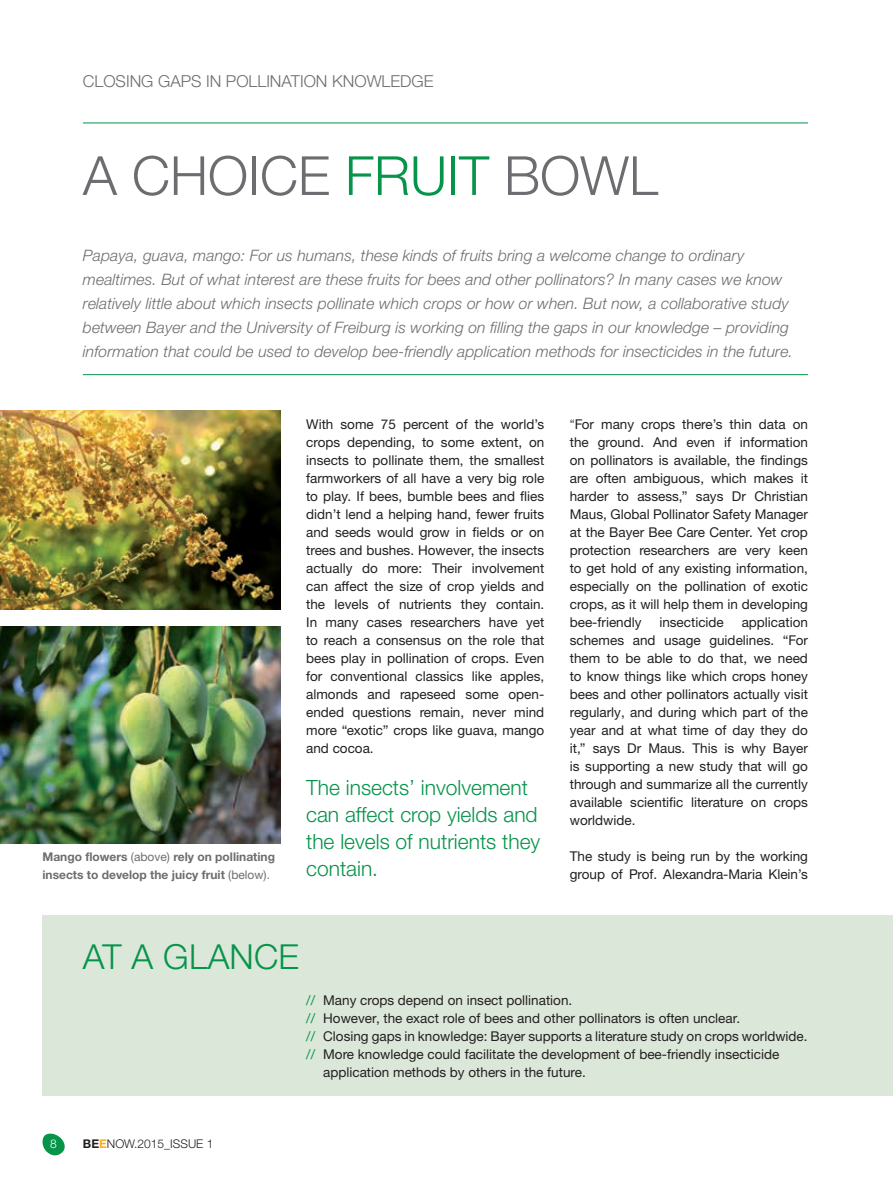
<style>
.page{position:relative;width:893px;height:1191px;background:#fff}
.page>*{position:absolute;margin:0;border:0;box-sizing:border-box;transform-origin:0 0}
.Headline_light_36pt{font:300 54px "Helvetica Neue LT Pro";color:#6c6d70}
.Subhead_light_23pt{font:300 34.5px "Helvetica Neue LT Pro";letter-spacing:.005em;color:#06934a}
.Copy_Highligt_14pt_Z{font:300 21px/27px "Helvetica Neue LT Pro";color:#06934a}
.Kopftext_11pt_Gross{font:300 16.5px "Helvetica Neue LT Pro";color:#6c6d70}
.Copy_italic_10_5pt{font:italic 300 15.75px/24px "Helvetica Neue LT Pro";letter-spacing:.005em;color:#6c6d70}
.Copy_9pt_schwarz{font:13.5px/18px "Helvetica Neue LTW1 G";color:#231f20;text-align:justify}
.Bildunterschrift_8pt{font:700 12px/18px "Helvetica Neue LTW1 G";color:#6c6d70}
.t1{font:300 12px "Helvetica Neue LT Pro";color:#231f20}
.t2{font:300 12px "Helvetica Neue LT Pro";color:#fff}
.s1{color:#06934a}
.s2{font-weight:400}
.s3{font-family:"Helvetica Neue LT Pro";font-weight:300}
.s4{font-family:"Helvetica Neue LTW1 G";font-weight:700}
.s5{font-family:"Helvetica Neue LTW1 G";font-weight:700;color:#faaf18}
</style>
<div class="page">
<svg style="left:42px;top:1133px;width:23px;height:23px"></svg>
<div style="left:43px;top:915px;width:850px;height:180px;background:#dbe7d9"></div>
<hr style="left:83px;top:374px;width:725px;height:1px;background:#06934a">
<hr style="left:83px;top:123px;width:725px;height:1px;background:#06934a">
<img style="left:0;top:410px;width:281px;height:199px">
<img style="left:0;top:627px;width:281px;height:216px">
<p class="Kopftext_11pt_Gross" style="left:83px;top:71px;width:352px">CLOSING GAPS IN POLLINATION KNOWLEDGE</p>
<p class="Headline_light_36pt" style="left:83px;top:143px;width:577px">A CHOICE <span class="s1">FRUIT</span> BOWL</p>
<p class="Copy_italic_10_5pt" style="left:83px;top:243px;width:712px">Papaya, guava, mango: For us humans, these kinds of fruits bring a welcome change to ordinary mealtimes. But of what interest are these fruits for bees and other pollinators? In many cases we know relatively little about which insects pollinate which crops or how or when. But now, a collaborative study between Bayer and the University of Freiburg is working on filling the gaps in our knowledge – providing information that could be used to develop bee-friendly application methods for insecticides in the future.</p>
<p class="Bildunterschrift_8pt" style="left:43px;top:848px;width:234px">Mango flowers <span class="s2">(above)</span> rely on pollinating insects to develop the juicy fruit <span class="s2">(below).</span></p>
<p class="Copy_9pt_schwarz" style="left:306px;top:415px;width:240px">With some 75 percent of the world’s crops depending, to some extent, on insects to pollinate them, the smallest farmworkers of all have a very big role to play. If bees, bumble bees and flies didn’t lend a helping hand, fewer fruits and seeds would grow in fields or on trees and bushes. However, the insects actually do more: Their involvement can affect the size of crop yields and the levels of nutrients they contain.<br>In many cases researchers have yet to reach a consensus on the role that bees play in pollination of crops. Even for conventional classics like apples, almonds and rapeseed some open&shy;ended questions remain, never mind more “exotic” crops like guava, mango and cocoa.</p>
<p class="Copy_Highligt_14pt_Z" style="left:306px;top:773px;width:236px">The insects’ involvement can affect crop yields and the levels of nutrients they contain.</p>
<p class="Subhead_light_23pt" style="left:83px;top:936px;width:218px">AT A GLANCE</p>
<p class="Copy_9pt_schwarz" style="left:570px;top:415px;width:240px"><span class="s3">“</span>For many crops there’s thin data on the ground. And even if information on pollinators is available, the findings are often ambiguous, which makes it harder to assess,” says Dr Christian Maus, Global Pollinator Safety Manager at the Bayer Bee Care Center. Yet crop protection researchers are very keen to get hold of any existing information, especially on the pollination of exotic crops, as it will help them in developing bee-friendly</p>
<p class="Copy_9pt_schwarz" style="left:570px;top:613px;width:240px;text-indent:172px">application schemes and usage guidelines. “For them to be able to do that, we need to know things like which crops honey bees and other pollinators actually visit regularly, and during which part of the year and at what time of day they do it,” says Dr Maus. This is why Bayer is supporting a new study that will go through and summarize all the currently available scientific literature on crops worldwide.</p>
<p class="Copy_9pt_schwarz" style="left:570px;top:847px;width:240px">The study is being run by the working group of Prof. Alexandra-Maria Klein’s</p>
<p class="Copy_9pt_schwarz" style="left:659px;top:613px;width:66px">insecticide</p>
<p class="t2" style="left:50px;top:1136px;width:8px">8</p>
<p class="t1" style="left:83px;top:1136px;width:132px"><span class="s4">BE</span><span class="s5">E</span>NOW.2015_ISSUE 1</p>
<p class="Copy_9pt_schwarz" style="left:306px;top:991px;width:268px"><span class="s1">//</span> Many crops depend on insect pollination.</p>
<p class="Copy_9pt_schwarz" style="left:306px;top:1009px;width:436px"><span class="s1">//</span> However, the exact role of bees and other pollinators is often unclear.</p>
<p class="Copy_9pt_schwarz" style="left:306px;top:1027px;width:503px"><span class="s1">//</span> Closing gaps in knowledge: Bayer supports a literature study on crops worldwide.</p>
<p class="Copy_9pt_schwarz" style="left:306px;top:1045px;width:475px"><span class="s1">//</span> More knowledge could facilitate the development of bee-friendly insecticide</p>
<p class="Copy_9pt_schwarz" style="left:323px;top:1063px;width:264px">application methods by others in the future.</p>
</div>
